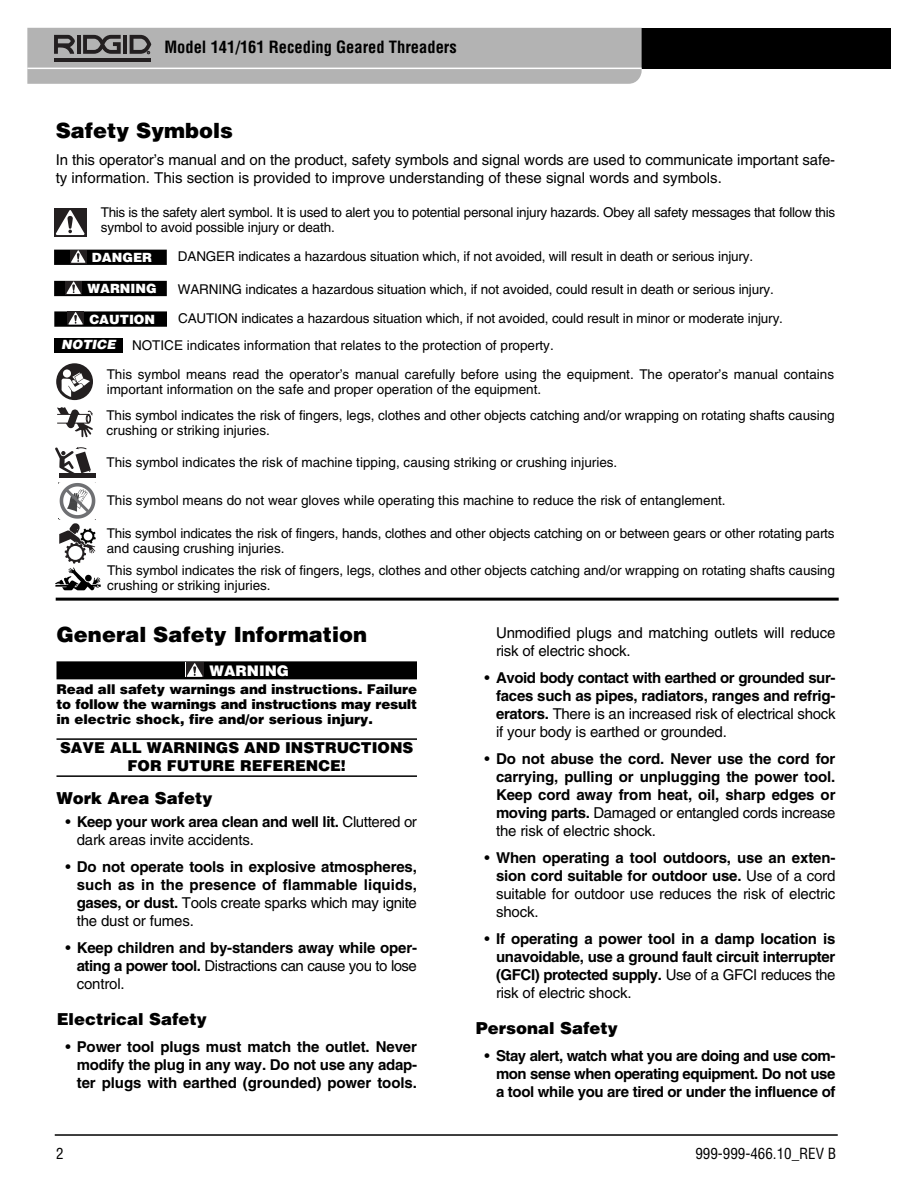
<style>
.page{position:relative;width:918px;height:1188px;background:#fff}
.page>*{position:absolute;margin:0;border:0;box-sizing:border-box;transform-origin:0 0}
.t1{font:900 21px "Helvetica LT Std";color:#000}
.t2{font:900 16.5px "Helvetica LT Std";color:#000}
.t3{font:700 condensed 16.5px "Helvetica LT Std";color:#000}
.t4{font:700 15px/18px "Helvetica LT Std";letter-spacing:-.01em;color:#000;text-align:justify}
.t5{font:15px/18px "Helvetica LT Std";letter-spacing:-.01em;color:#000}
.t6{font:900 15px/18px "Helvetica LT Std";color:#000;text-align:center}
.t7{font:condensed 15px "Helvetica LT Std";color:#000}
.t8{font:900 14.7px "Helvetica LT Std";color:#fff}
.t9{font:13.5px/15px "Helvetica LT Std";letter-spacing:-.005em;color:#000}
.t10{font:13.5px/15px "Helvetica LT Std";letter-spacing:-.025em;color:#000}
.t11{font:900 13.5px/15px "Helvetica LT Std";color:#000;text-align:justify}
.t12{font:900 12.75px "Helvetica LT Std";color:#fff}
.t13{font:italic 900 12.75px "Helvetica LT Std";color:#fff}
.s1{font-weight:700}
.s2{font-weight:400}
</style>
<div class="page">
<hr style="left:55px;top:1134px;width:783px;height:2px;background:#000">
<div style="left:463px;top:28px;width:428px;height:41px;background:#000"></div>
<svg style="left:27px;top:28px;width:615px;height:56px;background:#afafaf"></svg>
<div style="left:57px;top:661px;width:360px;height:18px;background:#000"></div>
<hr style="left:57px;top:738px;width:360px;height:2px;background:#000">
<hr style="left:57px;top:775px;width:360px;height:2px;background:#000">
<div style="left:186px;top:662px;width:17px;height:15px;background:#231f20"></div>
<svg style="left:187px;top:663px;width:16px;height:14px"></svg>
<svg style="left:57px;top:407px;width:36px;height:30px"></svg>
<hr style="left:60px;top:474px;width:36px;height:4px;background:#231f20">
<svg style="left:55px;top:447px;width:36px;height:29px"></svg>
<hr style="left:56px;top:598px;width:783px;height:3px;background:#000">
<svg style="left:56px;top:363px;width:37px;height:37px"></svg>
<svg style="left:86px;top:208px;width:1px;height:29px"></svg>
<div style="left:54px;top:208px;width:32px;height:29px;background:#231f20"></div>
<svg style="left:56px;top:210px;width:29px;height:25px"></svg>
<div style="left:55px;top:338px;width:68px;height:15px;background:#000"></div>
<div style="left:54px;top:250px;width:113px;height:15px;background:#000"></div>
<div style="left:70px;top:250px;width:16px;height:13px;background:#231f20"></div>
<svg style="left:71px;top:250px;width:15px;height:13px"></svg>
<div style="left:54px;top:281px;width:113px;height:15px;background:#000"></div>
<div style="left:66px;top:281px;width:16px;height:13px;background:#231f20"></div>
<svg style="left:66px;top:281px;width:15px;height:13px"></svg>
<div style="left:54px;top:311px;width:113px;height:16px;background:#000"></div>
<div style="left:68px;top:312px;width:16px;height:13px;background:#231f20"></div>
<svg style="left:68px;top:312px;width:15px;height:13px"></svg>
<svg style="left:55px;top:483px;width:46px;height:108px"></svg>
<p class="t3" style="left:164px;top:41px;width:294px">Model 141/161 Receding Geared Threaders</p>
<h1 class="t1" style="left:56px;top:123px;width:179px">Safety Symbols</h1>
<p class="t5" style="left:56px;top:153px;width:781px">In this operator’s manual and on the product, safety symbols and signal words are used to communicate important safe&shy;ty information. This section is provided to improve understanding of these signal words and symbols.</p>
<p class="t10" style="left:101px;top:206px;width:736px">This is the safety alert symbol. It is used to alert you to potential personal injury hazards. Obey all safety messages that follow this symbol to avoid possible injury or death.</p>
<p class="t9" style="left:178px;top:250px;width:577px">DANGER indicates a hazardous situation which, if not avoided, will result in death or serious injury.</p>
<p class="t9" style="left:178px;top:276px;width:607px;line-height:29.5px">WARNING indicates a hazardous situation which, if not avoided, could result in death or serious injury.<br>CAUTION indicates a hazardous situation which, if not avoided, could result in minor or moderate injury.</p>
<p class="t9" style="left:107px;top:333px;width:729px;line-height:28.3px;text-indent:25px">NOTICE indicates information that relates to the protection of property.<br>This symbol means read the operator’s manual carefully before using the equipment. The operator’s manual contains</p>
<p class="t9" style="left:106px;top:377px;width:730px;line-height:26.4px">important information on the safe and proper operation of the equipment.<br>This symbol indicates the risk of fingers, legs, clothes and other objects catching and/or wrapping on rotating shafts causing</p>
<p class="t9" style="left:106px;top:424px;width:165px">crushing or striking injuries.</p>
<p class="t9" style="left:106px;top:456px;width:512px">This symbol indicates the risk of machine tipping, causing striking or crushing injuries.</p>
<p class="t9" style="left:107px;top:494px;width:621px">This symbol means do not wear gloves while operating this machine to reduce the risk of entanglement.</p>
<p class="t12" style="left:92px;top:253px;width:62px">DANGER</p>
<p class="t12" style="left:87px;top:284px;width:71px">WARNING</p>
<p class="t12" style="left:89px;top:315px;width:67px">CAUTION</p>
<p class="t13" style="left:61px;top:340px;width:56px">NOTICE</p>
<p class="t9" style="left:107px;top:527px;width:729px">This symbol indicates the risk of fingers, hands, clothes and other objects catching on or between gears or other rotating parts and causing crushing injuries.</p>
<p class="t9" style="left:107px;top:564px;width:729px">This symbol indicates the risk of fingers, legs, clothes and other objects catching and/or wrapping on rotating shafts causing crushing or striking injuries.</p>
<h1 class="t1" style="left:56px;top:626px;width:312px">General Safety Information</h1>
<p class="t8" style="left:210px;top:665px;width:81px">WARNING</p>
<p class="t11" style="left:56px;top:683px;width:362px">Read all safety warnings and instructions. Failure to follow the warnings and instructions may result in electric shock, fire and/or serious injury.</p>
<p class="t6" style="left:60px;top:740px;width:355px">SAVE ALL WARNINGS AND INSTRUCTIONS<br>FOR FUTURE REFERENCE!</p>
<p class="t2" style="left:56px;top:792px;width:158px">Work Area Safety</p>
<p class="t5" style="left:77px;top:814px;width:342px;text-indent:-11px">• <span class="s1">Keep your work area clean and well lit.</span> Cluttered or dark areas invite accidents.</p>
<p class="t4" style="left:77px;top:859px;width:342px;text-indent:-11px"><span class="s2">•</span> Do not operate tools in explosive atmospheres, such as in the presence of flam mable liquids, gases, or dust. <span class="s2">Tools create sparks which may ignite the dust or fumes.</span></p>
<p class="t4" style="left:77px;top:940px;width:342px;text-indent:-11px"><span class="s2">•</span> Keep children and by-standers away while oper&shy;ating a power tool. <span class="s2">Distractions can cause you to lose control.</span></p>
<p class="t2" style="left:57px;top:1013px;width:152px">Electrical Safety</p>
<p class="t4" style="left:77px;top:1039px;width:342px;text-indent:-11px"><span class="s2">•</span> Power tool plugs must match the outlet. Never modify the plug in any way. Do not use any adap - ter plugs with earthed (grounded) power tools.</p>
<p class="t5" style="left:496px;top:625px;width:341px">Un modified plugs and matching outlets will reduce risk of electric shock.</p>
<p class="t4" style="left:496px;top:670px;width:341px;text-indent:-11px"><span class="s2">•</span> Avoid body contact with earthed or grounded sur&shy;faces such as pipes, radiators, ranges and refrig&shy;erators. <span class="s2">There is an increased risk of electrical shock if your body is earthed or grounded.</span></p>
<p class="t4" style="left:496px;top:751px;width:341px;text-indent:-11px"><span class="s2">•</span> Do not abuse the cord. Never use the cord for carrying, pulling or unplugging the power tool.<br>Keep cord away from heat, oil, sharp edges or moving parts. <span class="s2">Damaged or entangled cords increase the risk of electric shock.</span></p>
<p class="t4" style="left:496px;top:850px;width:341px;text-indent:-11px"><span class="s2">•</span> When operating a tool outdoors, use an exten&shy;sion cord suitable for outdoor use. <span class="s2">Use of a cord suitable for outdoor use reduces the risk of electric shock.</span></p>
<p class="t4" style="left:496px;top:931px;width:341px;text-indent:-11px"><span class="s2">•</span> If operating a power tool in a damp location is unavoidable, use a ground fault circuit interrupter (GFCI) protected supply. <span class="s2">Use of a GFCI reduces the risk of electric shock.</span></p>
<p class="t2" style="left:476px;top:1022px;width:144px">Personal Safety</p>
<p class="t4" style="left:496px;top:1048px;width:341px;text-indent:-11px"><span class="s2">•</span> Stay alert, watch what you are doing and use com&shy;mon sense when operating equipment. Do not use a tool while you are tired or under the influence of</p>
<p class="t7" style="left:56px;top:1147px;width:9px">2</p>
<p class="t7" style="left:695px;top:1147px;width:142px">999-999-466.10_REV B</p>
</div>
